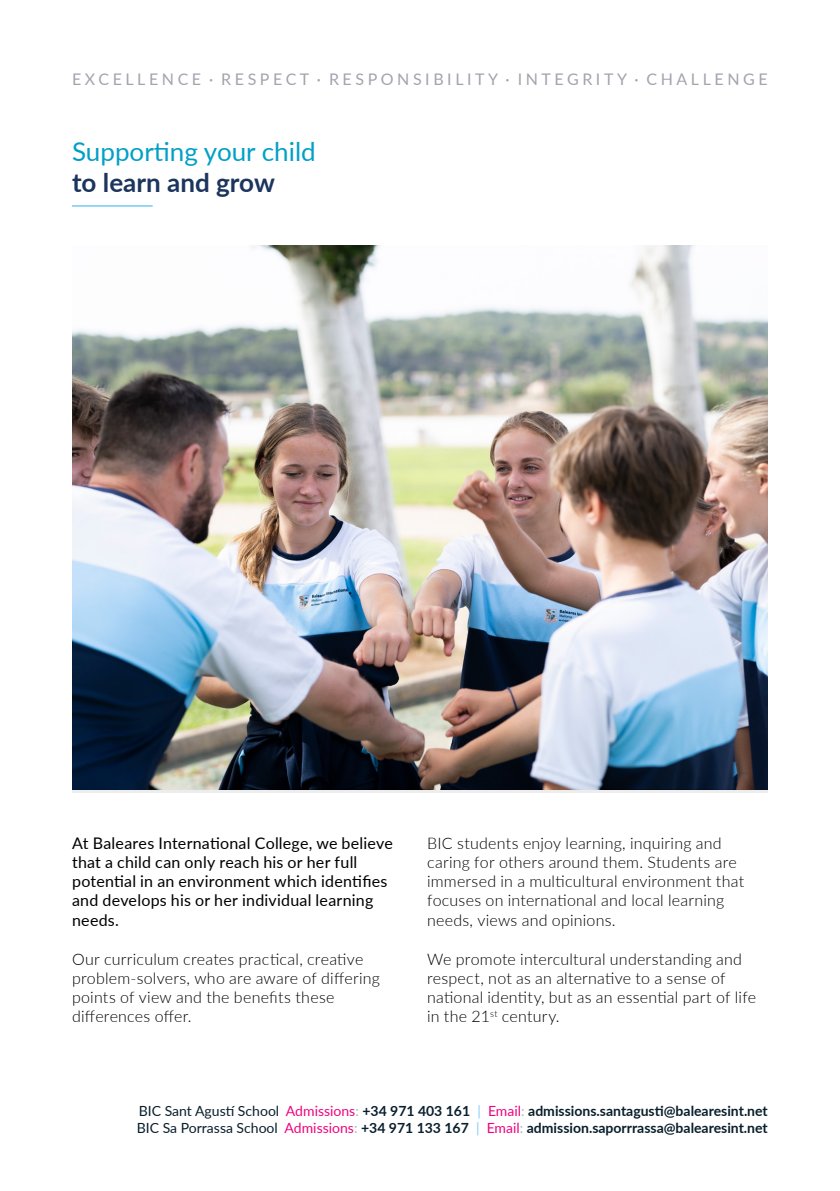
<style>
.page{position:relative;width:840px;height:1191px;background:#fff}
.page>*{position:absolute;margin:0;border:0;box-sizing:border-box;transform-origin:0 0}
.t1{font:26px "Lato";color:#01a0c6}
.t2{font:700 26px "Lato";color:#1c355e}
.t3{font:300 16px/19.2px "Lato";letter-spacing:.015em;color:#000}
.t4{font:16px/19.2px "Lato";letter-spacing:.015em;color:#000}
.t5{font:16px "Lato";letter-spacing:.225em;color:#a2a3ad}
.t6{font:700 14px/16.8px "Lato";color:#091f2c}
.s1{font-weight:400}
.s2{font-weight:400;color:#f0047f}
.s3{font-weight:400;color:#b2b1b1}
.s4{font-weight:400;color:#83d0f5}
</style>
<div class="page">
<hr style="left:72px;top:205px;width:81px;height:2px;background:#83d0f5">
<img style="left:72px;top:245px;width:695px;height:545px">
<p class="t5" style="left:72px;top:68px;width:696px">EXCELLENCE · RESPECT · RESPONSIBILITY · INTEGRITY · CHALLENGE</p>
<h1 class="t1" style="left:72px;top:133px;width:245px">Supporting your child</h1>
<h1 class="t2" style="left:72px;top:164px;width:204px">to learn and grow</h1>
<p class="t4" style="left:72px;top:832px;width:322px">At Baleares International College, we believe that a child can only reach his or her full potential in an environment which identifies and develops his or her individual learning needs.</p>
<p class="t3" style="left:72px;top:948px;width:309px">Our curriculum creates practical, creative problem-solvers, who are aware of differing points of view and the benefits these differences offer.</p>
<p class="t3" style="left:427px;top:833px;width:318px">BIC students enjoy learning, inquiring and caring for others around them. Students are immersed in a multicultural environment that focuses on international and local learning needs, views and opinions.</p>
<p class="t3" style="left:427px;top:948px;width:330px">We promote intercultural understanding and respect, not as an alternative to a sense of national identity, but as an essential part of life in the 21<sup>st</sup> century.</p>
<p class="t6" style="left:137px;top:1101px;width:632px"><span class="s1">BIC Sant Agustí School</span> <span class="s2">Admissions</span><span class="s3">:</span> +34 971 403 161 <span class="s4">|</span> <span class="s2">Email</span><span class="s3">:</span> admissions.santagusti@balearesint.net<br><span class="s1">BIC Sa Porrassa School</span> <span class="s2">Admissions</span><span class="s3">:</span> +34 971 133 167 <span class="s4">|</span> <span class="s2">Email</span><span class="s3">:</span> admission.saporrrassa@balearesint.net</p>
</div>
